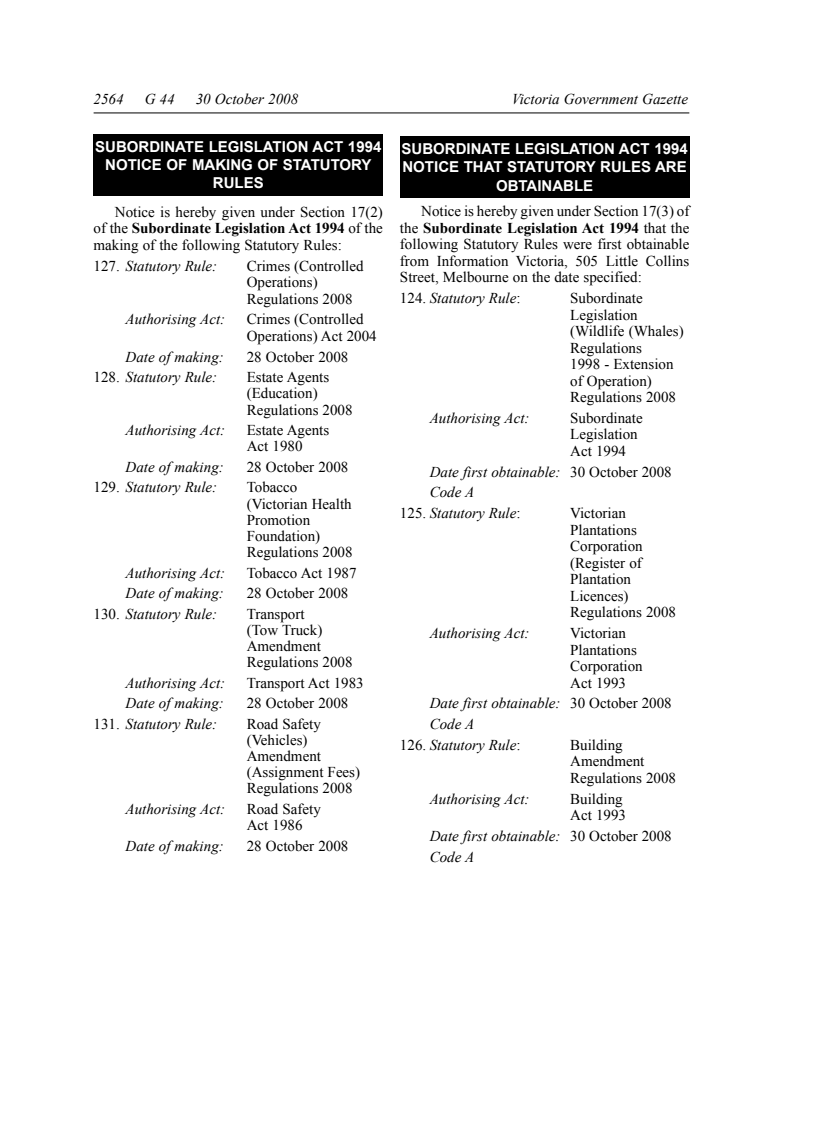
<style>
.page{position:relative;width:817px;height:1132px;background:#fff}
.page>*{position:absolute;margin:0;border:0;box-sizing:border-box;transform-origin:0 0}
.Statutory_Rules{font:15px/16.2px "Times New Roman";color:#000}
.Body{font:15px/16.5px "Times New Roman";color:#000;text-align:justify}
.Statutory_Rules__Obt{font:15px/16.5px "Times New Roman";color:#000}
.Statutory_Rules__Obt-2{font:italic 15px "Times New Roman";color:#000}
.Statutory_Rules-2{font:italic 15px "Times New Roman";color:#000}
.Reversed_headings{font:700 15px/18px "Arial";color:#fff;text-align:center}
.s1{font-weight:700}
.s2{font-style:normal}
</style>
<div class="page">
<hr style="left:94px;top:112px;width:595px;height:1px;background:#000">
<div style="left:94px;top:134px;width:289px;height:62px;background:#000"></div>
<div style="left:400px;top:136px;width:289px;height:62px;background:#000"></div>
<p class="Statutory_Rules__Obt-2" style="left:94px;top:89px;width:31px">2564</p>
<p class="Statutory_Rules__Obt-2" style="left:145px;top:89px;width:31px">G 44</p>
<p class="Statutory_Rules__Obt-2" style="left:196px;top:89px;width:104px">30 October 2008</p>
<p class="Statutory_Rules__Obt-2" style="left:511px;top:89px;width:178px">Victoria Government Gazette</p>
<p class="Reversed_headings" style="left:95px;top:138px;width:287px">SUBORDINATE LEGISLATION ACT 1994<br>NOTICE OF MAKING OF STATUTORY<br>RULES</p>
<p class="Body" style="left:94px;top:203px;width:291px;text-indent:21px">Notice is hereby given under Section 17(2) of the <span class="s1">Subordinate Legislation Act 1994</span> of the making of the following Statutory Rules:</p>
<p class="Statutory_Rules-2" style="left:94px;top:255px;width:125px"><span class="s2">127.</span> Statutory Rule:</p>
<p class="Statutory_Rules" style="left:247px;top:257px;width:118px">Crimes (Controlled<br>Operations)<br>Regulations 2008</p>
<p class="Statutory_Rules-2" style="left:125px;top:309px;width:101px">Authorising Act:</p>
<p class="Statutory_Rules" style="left:247px;top:311px;width:131px">Crimes (Controlled<br>Operations) Act 2004</p>
<p class="Statutory_Rules-2" style="left:125px;top:346px;width:100px">Date of making:</p>
<p class="Statutory_Rules" style="left:247px;top:348px;width:103px">28 October 2008</p>
<p class="Statutory_Rules-2" style="left:94px;top:367px;width:125px"><span class="s2">128.</span> Statutory Rule:</p>
<p class="Statutory_Rules" style="left:247px;top:369px;width:107px">Estate Agents (Education)<br>Regulations 2008</p>
<p class="Statutory_Rules-2" style="left:125px;top:419px;width:101px">Authorising Act:</p>
<p class="Statutory_Rules" style="left:247px;top:421px;width:84px">Estate Agents<br>Act 1980</p>
<p class="Statutory_Rules-2" style="left:125px;top:456px;width:100px">Date of making:</p>
<p class="Statutory_Rules" style="left:247px;top:458px;width:103px">28 October 2008</p>
<p class="Statutory_Rules-2" style="left:94px;top:477px;width:125px"><span class="s2">129.</span> Statutory Rule:</p>
<p class="Statutory_Rules" style="left:247px;top:479px;width:107px">Tobacco (Victorian Health<br>Promotion<br>Foundation)<br>Regulations 2008</p>
<p class="Statutory_Rules-2" style="left:125px;top:562px;width:101px">Authorising Act:</p>
<p class="Statutory_Rules" style="left:247px;top:564px;width:111px">Tobacco Act 1987</p>
<p class="Statutory_Rules-2" style="left:125px;top:582px;width:100px">Date of making:</p>
<p class="Statutory_Rules" style="left:247px;top:584px;width:103px">28 October 2008</p>
<p class="Statutory_Rules-2" style="left:94px;top:603px;width:125px"><span class="s2">130.</span> Statutory Rule:</p>
<p class="Statutory_Rules" style="left:247px;top:605px;width:107px">Transport<br>(Tow Truck)<br>Amendment<br>Regulations 2008</p>
<p class="Statutory_Rules-2" style="left:125px;top:672px;width:101px">Authorising Act:</p>
<p class="Statutory_Rules" style="left:247px;top:674px;width:118px">Transport Act 1983</p>
<p class="Statutory_Rules-2" style="left:125px;top:692px;width:100px">Date of making:</p>
<p class="Statutory_Rules" style="left:247px;top:694px;width:103px">28 October 2008</p>
<p class="Statutory_Rules-2" style="left:94px;top:713px;width:125px"><span class="s2">131.</span> Statutory Rule:</p>
<p class="Statutory_Rules" style="left:247px;top:715px;width:115px">Road Safety (Vehicles)<br>Amendment (Assignment Fees)<br>Regulations 2008</p>
<p class="Statutory_Rules-2" style="left:125px;top:798px;width:101px">Authorising Act:</p>
<p class="Statutory_Rules" style="left:247px;top:800px;width:76px">Road Safety<br>Act 1986</p>
<p class="Statutory_Rules-2" style="left:125px;top:835px;width:100px">Date of making:</p>
<p class="Statutory_Rules" style="left:247px;top:837px;width:103px">28 October 2008</p>
<p class="Reversed_headings" style="left:401px;top:140px;width:287px;text-align:left">SUBORDINATE LEGISLATION ACT 1994<br>NOTICE THAT</p>
<p class="Reversed_headings" style="left:507px;top:158px;width:160px">STATUTORY RULES ARE</p>
<p class="Reversed_headings" style="left:496px;top:176px;width:11px">OBTAINABLE</p>
<p class="Body" style="left:400px;top:203px;width:291px;text-indent:21px">Notice is hereby given under Section 17(3) of the <span class="s1">Subordinate Legislation Act 1994</span> that the following Statutory Rules were first obtainable from Information Victoria, 505 Little Collins Street, Melbourne on the date specified:</p>
<p class="Statutory_Rules__Obt-2" style="left:400px;top:287px;width:122px"><span class="s2">124.</span> Statutory Rule<span class="s2">:</span></p>
<p class="Statutory_Rules__Obt" style="left:570px;top:289px;width:115px">Subordinate<br>Legislation (Wildlife (Whales)<br>Regulations<br>1998 - Extension of Operation)<br>Regulations 2008</p>
<p class="Statutory_Rules__Obt-2" style="left:429px;top:407px;width:101px">Authorising Act:</p>
<p class="Statutory_Rules__Obt" style="left:570px;top:409px;width:74px">Subordinate<br>Legislation<br>Act 1994</p>
<p class="Statutory_Rules__Obt-2" style="left:429px;top:461px;width:243px">Date first obtainable: <span class="s2">30 October 2008</span></p>
<p class="Statutory_Rules__Obt-2" style="left:429px;top:482px;width:46px">Code A</p>
<p class="Statutory_Rules__Obt-2" style="left:400px;top:502px;width:122px"><span class="s2">125.</span> Statutory Rule<span class="s2">:</span></p>
<p class="Statutory_Rules__Obt" style="left:570px;top:504px;width:107px">Victorian<br>Plantations<br>Corporation (Register of<br>Plantation<br>Licences)<br>Regulations 2008</p>
<p class="Statutory_Rules__Obt-2" style="left:429px;top:622px;width:101px">Authorising Act:</p>
<p class="Statutory_Rules__Obt" style="left:570px;top:624px;width:74px">Victorian<br>Plantations<br>Corporation<br>Act 1993</p>
<p class="Statutory_Rules__Obt-2" style="left:429px;top:692px;width:243px">Date first obtainable: <span class="s2">30 October 2008</span></p>
<p class="Statutory_Rules__Obt-2" style="left:429px;top:713px;width:46px">Code A</p>
<p class="Statutory_Rules__Obt-2" style="left:400px;top:734px;width:122px"><span class="s2">126.</span> Statutory Rule<span class="s2">:</span></p>
<p class="Statutory_Rules__Obt" style="left:570px;top:736px;width:107px">Building<br>Amendment<br>Regulations 2008</p>
<p class="Statutory_Rules__Obt-2" style="left:429px;top:788px;width:101px">Authorising Act:</p>
<p class="Statutory_Rules__Obt" style="left:570px;top:790px;width:57px">Building<br>Act 1993</p>
<p class="Statutory_Rules__Obt-2" style="left:429px;top:825px;width:243px">Date first obtainable: <span class="s2">30 October 2008</span></p>
<p class="Statutory_Rules__Obt-2" style="left:429px;top:846px;width:46px">Code A</p>
</div>
